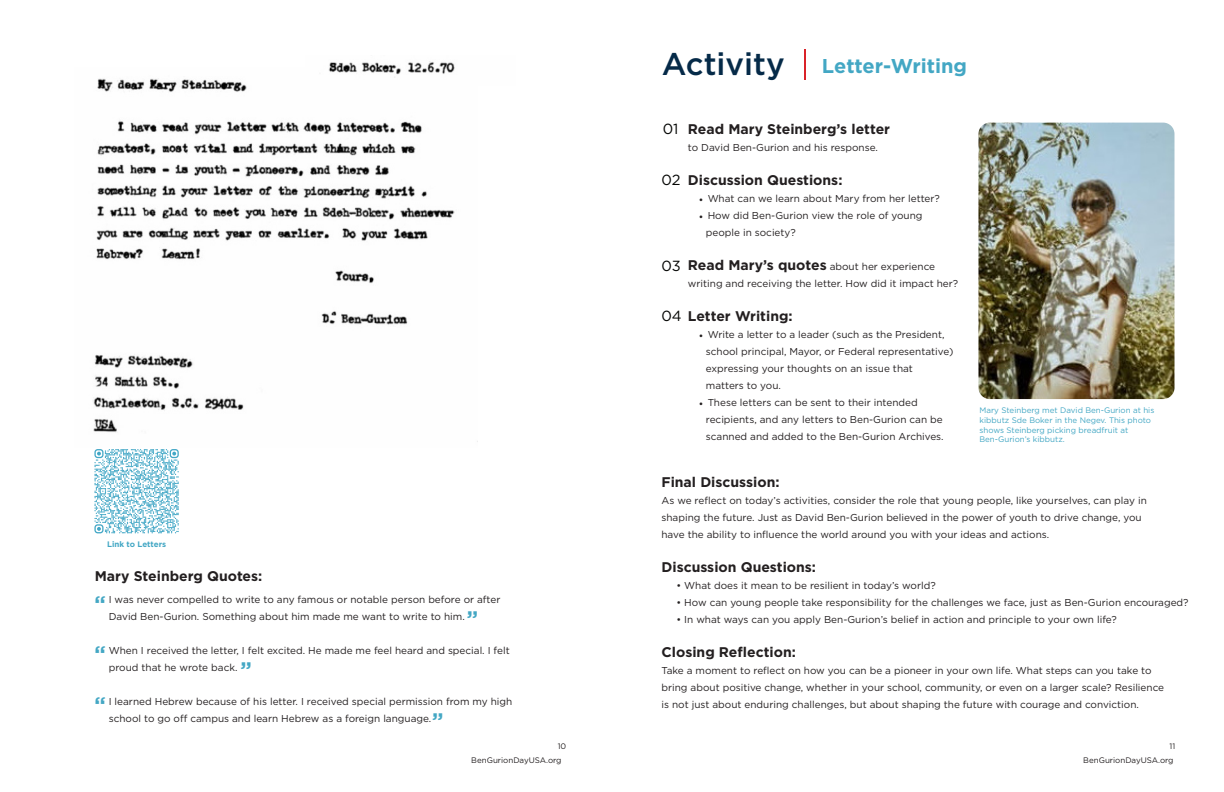
<style>
.page{position:relative;width:1224px;height:792px;background:#fff}
.page>*{position:absolute;margin:0;border:0;box-sizing:border-box;transform-origin:0 0}
.t1{font:500 31.4px "Gotham";color:#052a48}
.t2{font:700 21px "Gotham";color:#43a7c4}
.t3{font:700 20px "Gotham";color:#43a7c4}
.t4{font:14.7px "Gotham";color:#040503}
.t5{font:700 14px "Gotham";color:#231f20}
.t6{font:10px/17px "Gotham";color:#231f20}
.t7{font:8px/9.6px "Gotham";color:#43a7c4}
.t8{font:8px "Gotham";color:#231f20}
.t9{font:700 8px "Gotham";color:#43a7c4}
.s1{font-family:"Minion Pro"}
.s2{font-weight:700;font-size:14px}
.s3{font-weight:400;font-size:14.7px;color:#040503}
</style>
<div class="page">
<hr style="left:804px;top:50px;width:1px;height:30px;background:#da2329">
<img style="left:978px;top:123px;width:196px;height:276px">
<img style="left:93px;top:78px;width:385px;height:364px">
<svg style="left:94px;top:449px;width:85px;height:84px"></svg>
<img style="left:305px;top:61px;width:173px;height:25px">
<p class="t9" style="left:107px;top:539px;width:60px">Link to Letters</p>
<p class="t5" style="left:95px;top:567px;width:169px">Mary Steinberg Quotes:</p>
<p class="t6" style="left:109px;top:590px;width:393px">I was never compelled to write to any famous or notable person before or after<br>David Ben-Gurion. Something about him made me want to write to him.</p>
<p class="t6" style="left:109px;top:641px;width:403px">When I received the letter, I felt excited. He made me feel heard and special. I felt proud that he wrote back.</p>
<p class="t6" style="left:109px;top:692px;width:405px">I learned Hebrew because of his letter. I received special permission from my high school to go off campus and learn Hebrew as a foreign language.</p>
<p class="t2" style="left:94px;top:589px;width:13px">“</p>
<p class="t2" style="left:467px;top:604px;width:13px">”</p>
<p class="t2" style="left:94px;top:640px;width:13px">“</p>
<p class="t2" style="left:240px;top:656px;width:13px">”</p>
<p class="t2" style="left:94px;top:691px;width:13px">“</p>
<p class="t2" style="left:432px;top:707px;width:13px">”</p>
<p class="t1" style="left:662px;top:43px;width:124px">Activity</p>
<p class="t3" style="left:822px;top:52px;width:147px">Letter-Writing</p>
<p class="t5" style="left:688px;top:120px;width:204px">Read Mary Steinberg’s letter</p>
<p class="t6" style="left:688px;top:139px;width:192px">to David Ben-Gurion and his response.</p>
<p class="t5" style="left:688px;top:171px;width:156px">Discussion Questions:</p>
<p class="t6" style="left:699px;top:190px;width:242px"><span class="s1">•</span> What can we learn about Mary from her letter?</p>
<p class="t6" style="left:699px;top:207px;width:225px"><span class="s1">•</span> How did Ben-Gurion view the role of young</p>
<p class="t6" style="left:706px;top:224px;width:91px">people in society?</p>
<p class="t6" style="left:688px;top:258px;width:272px"><span class="s2">Read Mary’s quotes</span> about her experience writing and receiving the letter. How did it impact her?</p>
<p class="t5" style="left:662px;top:307px;width:133px"><span class="s3">04</span> Letter Writing:</p>
<p class="t6" style="left:699px;top:326px;width:247px"><span class="s1">•</span> Write a letter to a leader (such as the President,</p>
<p class="t6" style="left:706px;top:343px;width:249px">school principal, Mayor, or Federal representative)</p>
<p class="t6" style="left:706px;top:360px;width:209px">expressing your thoughts on an issue that</p>
<p class="t6" style="left:706px;top:377px;width:77px">matters to you.</p>
<p class="t6" style="left:699px;top:394px;width:220px"><span class="s1">•</span> These letters can be sent to their intended</p>
<p class="t6" style="left:706px;top:411px;width:238px">recipients, and any letters to Ben-Gurion can be</p>
<p class="t6" style="left:706px;top:428px;width:239px">scanned and added to the Ben-Gurion Archives.</p>
<p class="t4" style="left:663px;top:120px;width:17px">01</p>
<p class="t4" style="left:662px;top:171px;width:21px">02</p>
<p class="t4" style="left:662px;top:256px;width:21px">03</p>
<p class="t7" style="left:979px;top:406px;width:176px">Mary Steinberg met David Ben-Gurion at his kibbutz Sde Boker in the Negev. This photo shows Steinberg picking breadfruit at</p>
<p class="t7" style="left:979px;top:434px;width:87px">Ben-Gurion’s kibbutz.</p>
<p class="t5" style="left:662px;top:473px;width:120px">Final Discussion:</p>
<p class="t6" style="left:662px;top:492px;width:487px">As we reflect on today’s activities, consider the role that young people, like yourselves, can play in</p>
<p class="t6" style="left:662px;top:509px;width:482px">shaping the future. Just as David Ben-Gurion believed in the power of youth to drive change, you</p>
<p class="t6" style="left:662px;top:526px;width:389px">have the ability to influence the world around you with your ideas and actions.</p>
<p class="t5" style="left:662px;top:558px;width:156px">Discussion Questions:</p>
<p class="t6" style="left:676px;top:577px;width:261px">• What does it mean to be resilient in today’s world?</p>
<p class="t6" style="left:676px;top:594px;width:514px">• How can young people take responsibility for the challenges we face, just as Ben-Gurion encouraged?</p>
<p class="t6" style="left:676px;top:611px;width:442px">• In what ways can you apply Ben-Gurion’s belief in action and principle to your own life?</p>
<p class="t5" style="left:662px;top:643px;width:136px">Closing Reflection:</p>
<p class="t6" style="left:662px;top:662px;width:492px">Take a moment to reflect on how you can be a pioneer in your own life. What steps can you take to</p>
<p class="t6" style="left:662px;top:679px;width:504px">bring about positive change, whether in your school, community, or even on a larger scale? Resilience</p>
<p class="t6" style="left:662px;top:696px;width:479px">is not just about enduring challenges, but about shaping the future with courage and conviction.</p>
<p class="t8" style="left:558px;top:741px;width:10px">10</p>
<p class="t8" style="left:1170px;top:741px;width:7px">11</p>
<p class="t8" style="left:471px;top:755px;width:92px">BenGurionDayUSA.org</p>
<p class="t8" style="left:1083px;top:755px;width:92px">BenGurionDayUSA.org</p>
</div>
